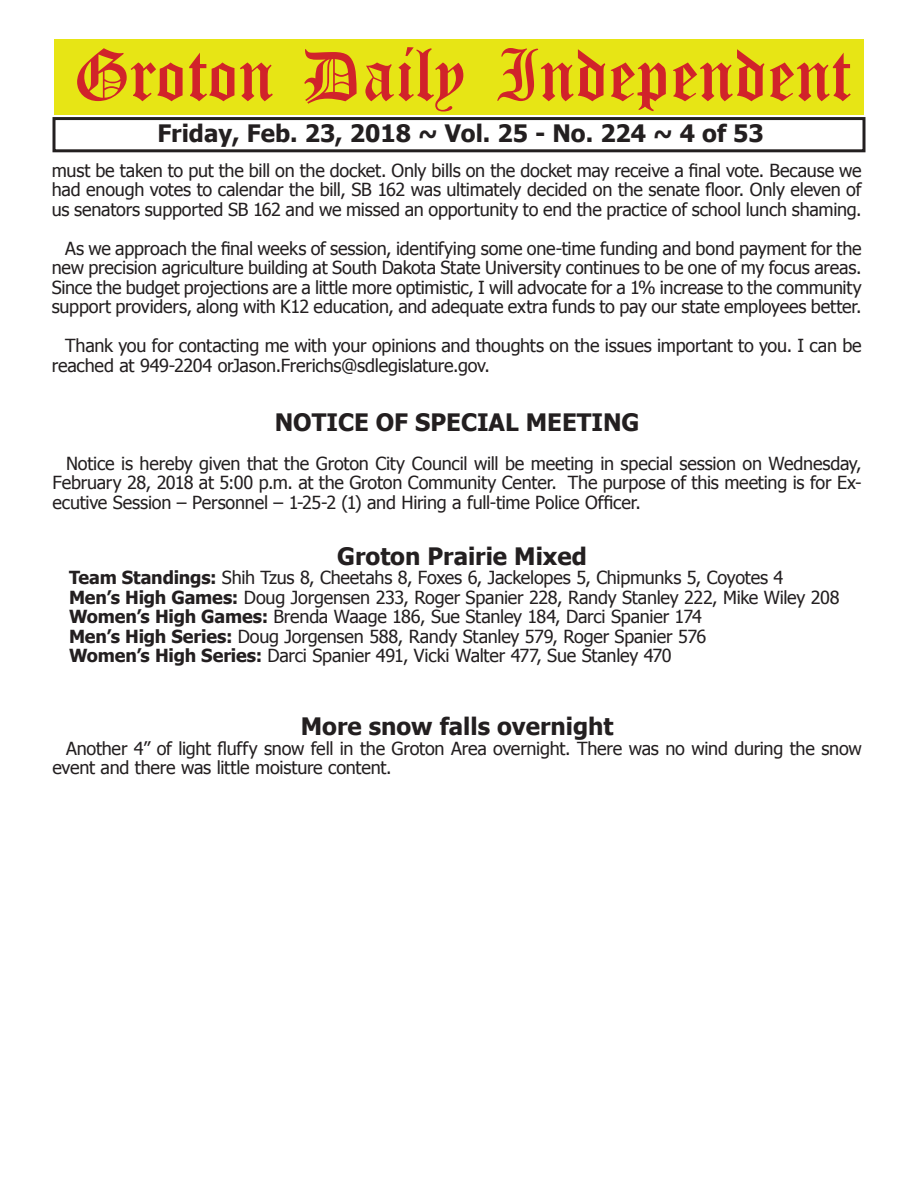
<style>
.page{position:relative;width:918px;height:1188px;background:#fff}
.page>*{position:absolute;margin:0;border:0;box-sizing:border-box;transform-origin:0 0}
.t1{font:54px "Old English Five";color:#d1232a}
.t2{font:700 24px "Tahoma";color:#231f20}
.t3{font:18px/19.5px "Tahoma";letter-spacing:-.01em;color:#231f20;text-align:justify}
.s1{font-weight:700}
</style>
<div class="page">
<div style="left:52px;top:117px;width:814px;height:35px;border:3px solid #231f20"></div>
<div style="left:54px;top:40px;width:810px;height:75px;background:#e7e515"></div>
<h1 class="t1" style="left:73px;top:50px;width:779px">Groton Daily Independent</h1>
<h2 class="t2" style="left:157px;top:116px;width:608px">Friday, Feb. 23, 2018 ~ Vol. 25 - No. 224 ~ 4 of 53</h2>
<p class="t3" style="left:52px;top:160px;width:811px">must be taken to put the bill on the docket. Only bills on the docket may receive a final vote. Because we had enough votes to calendar the bill, SB 162 was ultimately decided on the senate floor. Only eleven of us senators supported SB 162 and we missed an opportunity to end the practice of school lunch shaming.</p>
<p class="t3" style="left:52px;top:238px;width:811px;text-indent:14px">As we approach the final weeks of session, identifying some one-time funding and bond payment for the new precision agriculture building at South Dakota State University continues to be one of my focus areas.<br>Since the budget projections are a little more optimistic, I will advocate for a 1% increase to the community support providers, along with K12 education, and adequate extra funds to pay our state employees better.</p>
<p class="t3" style="left:52px;top:335px;width:811px;text-indent:14px">Thank you for contacting me with your opinions and thoughts on the issues important to you. I can be reached at 949-2204 orJason.Frerichs@sdlegislature.gov.</p>
<h2 class="t2" style="left:275px;top:405px;width:366px">NOTICE OF SPECIAL MEETING</h2>
<p class="t3" style="left:52px;top:453px;width:811px;text-indent:14px">Notice is hereby given that the Groton City Council will be meeting in special session on Wednesday, February 28, 2018 at 5:00 p.m. at the Groton Community Center. The purpose of this meeting is for Ex&shy;ecutive Session – Personnel – 1-25-2 (1) and Hiring a full-time Police Officer.</p>
<h2 class="t2" style="left:337px;top:539px;width:251px">Groton Prairie Mixed</h2>
<p class="t3" style="left:69px;top:567px;width:772px;text-align:left"><span class="s1">Team Standings:</span> Shih Tzus 8, Cheetahs 8, Foxes 6, Jackelopes 5, Chipmunks 5, Coyotes 4<br><span class="s1">Men’s High Games:</span> Doug Jorgensen 233, Roger Spanier 228, Randy Stanley 222, Mike Wiley 208<br><span class="s1">Women’s High Games:</span> Brenda Waage 186, Sue Stanley 184, Darci Spanier 174<br><span class="s1">Men’s High Series:</span> Doug Jorgensen 588, Randy Stanley 579, Roger Spanier 576<br><span class="s1">Women’s High Series:</span> Darci Spanier 491, Vicki Walter 477, Sue Stanley 470</p>
<h2 class="t2" style="left:301px;top:710px;width:314px">More snow falls overnight</h2>
<p class="t3" style="left:52px;top:738px;width:811px;text-indent:14px">Another 4” of light fluffy snow fell in the Groton Area overnight. There was no wind during the snow event and there was little moisture content.</p>
</div>
